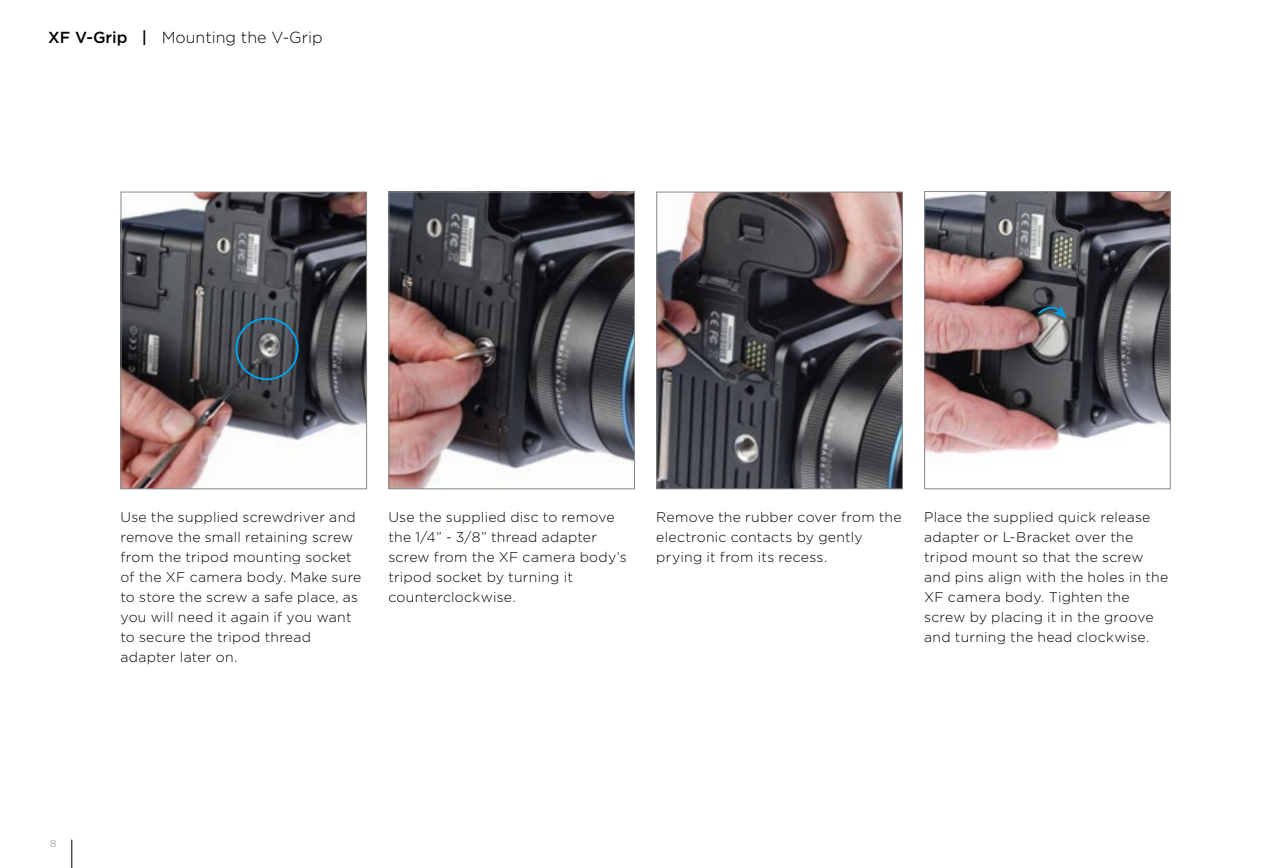
<style>
.page{position:relative;width:1287px;height:868px;background:#fff}
.page>*{position:absolute;margin:0;border:0;box-sizing:border-box;transform-origin:0 0}
.t1{font:300 16px "Gotham";color:#000}
.t2{font:300 14px/20px "Gotham";letter-spacing:.02em;color:#000}
.t3{font:300 10px "Gotham";color:#878787}
.s1{font-weight:500}
</style>
<div class="page">
<svg style="left:71px;top:839px;width:1px;height:28px"></svg>
<img style="left:122px;top:193px;width:243px;height:294px">
<div style="left:120px;top:191px;width:247px;height:298px;border:1px solid #878787"></div>
<img style="left:658px;top:193px;width:243px;height:294px">
<div style="left:656px;top:191px;width:247px;height:298px;border:1px solid #878787"></div>
<div style="left:235px;top:317px;width:64px;height:63px;border:2px solid #009fe3;border-radius:50%"></div>
<img style="left:926px;top:193px;width:243px;height:261px">
<div style="left:924px;top:191px;width:247px;height:298px;border:1px solid #878787"></div>
<svg style="left:1037px;top:302px;width:30px;height:17px"></svg>
<img style="left:390px;top:193px;width:243px;height:294px">
<div style="left:388px;top:191px;width:247px;height:298px;border:1px solid #878787"></div>
<p class="t1" style="left:48px;top:27px;width:276px"><span class="s1">XF V-Grip |</span> Mounting the V-Grip</p>
<p class="t2" style="left:120px;top:506px;width:243px">Use the supplied screwdriver and remove the small retaining screw from the tripod mounting socket of the XF camera body. Make sure to store the screw a safe place, as you will need it again if you want to secure the tripod thread adapter later on.</p>
<p class="t2" style="left:656px;top:506px;width:247px">Remove the rubber cover from the electronic contacts by gently prying it from its recess.</p>
<p class="t2" style="left:924px;top:506px;width:246px">Place the supplied quick release adapter or L-Bracket over the tripod mount so that the screw and pins align with the holes in the<br>XF camera body. Tighten the screw by placing it in the groove and turning the head clockwise.</p>
<p class="t2" style="left:388px;top:506px;width:240px">Use the supplied disc to remove the 1/4” - 3/8” thread adapter screw from the XF camera body’s tripod socket by turning it counterclockwise.</p>
<p class="t3" style="left:50px;top:837px;width:8px">8</p>
</div>
